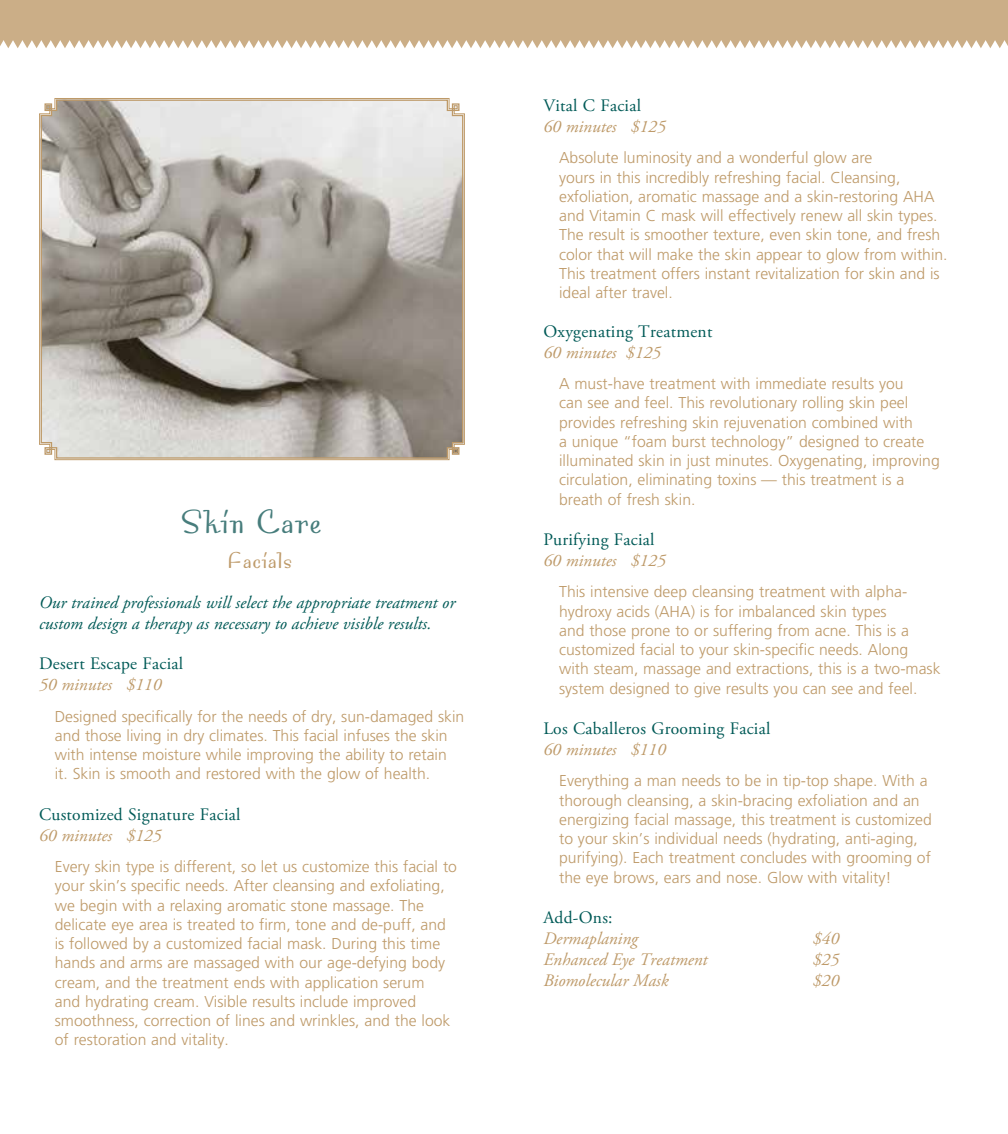
<style>
.page{position:relative;width:1008px;height:1134px;background:#fff}
.page>*{position:absolute;margin:0;border:0;box-sizing:border-box;transform-origin:0 0}
.t1{font:38.5px "Bossa Nova MVB";letter-spacing:.02em;color:#477d7c}
.t2{font:26.25px "Bossa Nova MVB";letter-spacing:.015em;color:#be9a69}
.t3{font:italic 17.5px "Adobe Garamond Pro";color:#be9a69}
.t4{font:17.5px "Adobe Garamond Pro";letter-spacing:.015em;color:#005a57}
.t5{font:italic 17.5px/21px "Adobe Garamond Pro";color:#005a57}
.t6{font:300 15.75px/19.2px "Frutiger LT Pro";color:#be9a69}
</style>
<div class="page">
<svg style="left:40px;top:99px;width:424px;height:360px;background:#aea9a2"></svg>
<div style="left:0;top:0;width:1008px;height:40px;background:#cbae87"></div>
<svg style="left:0;top:40px;width:1008px;height:8px"></svg>
<h1 class="t1" style="left:182px;top:502px;width:142px">Skin Care</h1>
<h2 class="t2" style="left:227px;top:547px;width:67px">Facials</h2>
<p class="t5" style="left:39px;top:592px;width:418px">Our trained professionals will select the appropriate treatment or custom design a therapy as necessary to achieve visible results.</p>
<p class="t4" style="left:39px;top:653px;width:146px">Desert Escape Facial</p>
<p class="t3" style="left:39px;top:674px;width:124px">50 minutes $110</p>
<p class="t6" style="left:55px;top:707px;width:411px">Designed specifically for the needs of dry, sun-damaged skin and those living in dry climates. This facial infuses the skin with intense moisture while improving the ability to retain<br>it. Skin is smooth and restored with the glow of health.</p>
<p class="t4" style="left:39px;top:804px;width:203px">Customized Signature Facial</p>
<p class="t3" style="left:39px;top:825px;width:124px">60 minutes $125</p>
<p class="t6" style="left:55px;top:857px;width:404px">Every skin type is different, so let us customize this facial to your skin’s specific needs. After cleansing and exfoliating, we begin with a relaxing aromatic stone massage. The delicate eye area is treated to firm, tone and de-puff, and is followed by a customized facial mask. During this time hands and arms are massaged with our age-defying body cream, and the treatment ends with application serum<br>and hydrating cream. Visible results include improved smoothness, correction of lines and wrinkles, and the look of restoration and vitality.</p>
<p class="t4" style="left:543px;top:95px;width:99px">Vital C Facial</p>
<p class="t3" style="left:543px;top:116px;width:124px">60 minutes $125</p>
<p class="t6" style="left:559px;top:148px;width:390px">Absolute luminosity and a wonderful glow are<br>yours in this incredibly refreshing facial. Cleansing, exfoliation, aromatic massage and a skin-restoring AHA and Vitamin C mask will effectively renew all skin types.<br>The result is smoother texture, even skin tone, and fresh color that will make the skin appear to glow from within.<br>This treatment offers instant revitalization for skin and is ideal after travel.</p>
<p class="t4" style="left:543px;top:321px;width:171px">Oxygenating Treatment</p>
<p class="t3" style="left:543px;top:342px;width:119px">60 minutes $125</p>
<p class="t6" style="left:559px;top:374px;width:382px">A must-have treatment with immediate results you<br>can see and feel. This revolutionary rolling skin peel provides refreshing skin rejuvenation combined with<br>a unique “foam burst technology” designed to create illuminated skin in just minutes. Oxygenating, improving circulation, eliminating toxins — this treatment is a breath of fresh skin.</p>
<p class="t4" style="left:543px;top:529px;width:113px">Purifying Facial</p>
<p class="t3" style="left:543px;top:550px;width:124px">60 minutes $125</p>
<p class="t6" style="left:559px;top:582px;width:383px">This intensive deep cleansing treatment with alpha&shy;hydroxy acids (AHA) is for imbalanced skin types<br>and those prone to or suffering from acne. This is a customized facial to your skin-specific needs. Along with steam, massage and extractions, this is a two-mask system designed to give results you can see and feel.</p>
<p class="t4" style="left:543px;top:718px;width:229px">Los Caballeros Grooming Facial</p>
<p class="t3" style="left:543px;top:739px;width:124px">60 minutes $110</p>
<p class="t6" style="left:559px;top:771px;width:374px">Everything a man needs to be in tip-top shape. With a thorough cleansing, a skin-bracing exfoliation and an energizing facial massage, this treatment is customized to your skin’s individual needs (hydrating, anti-aging, purifying). Each treatment concludes with grooming of the eye brows, ears and nose. Glow with vitality!</p>
<p class="t4" style="left:543px;top:907px;width:71px">Add-Ons:</p>
<p class="t3" style="left:543px;top:928px;width:96px">Dermaplaning</p>
<p class="t3" style="left:813px;top:928px;width:28px">$40</p>
<p class="t3" style="left:543px;top:949px;width:166px">Enhanced Eye Treatment</p>
<p class="t3" style="left:813px;top:949px;width:28px">$25</p>
<p class="t3" style="left:543px;top:970px;width:127px">Biomolecular Mask</p>
<p class="t3" style="left:813px;top:970px;width:28px">$20</p>
</div>
